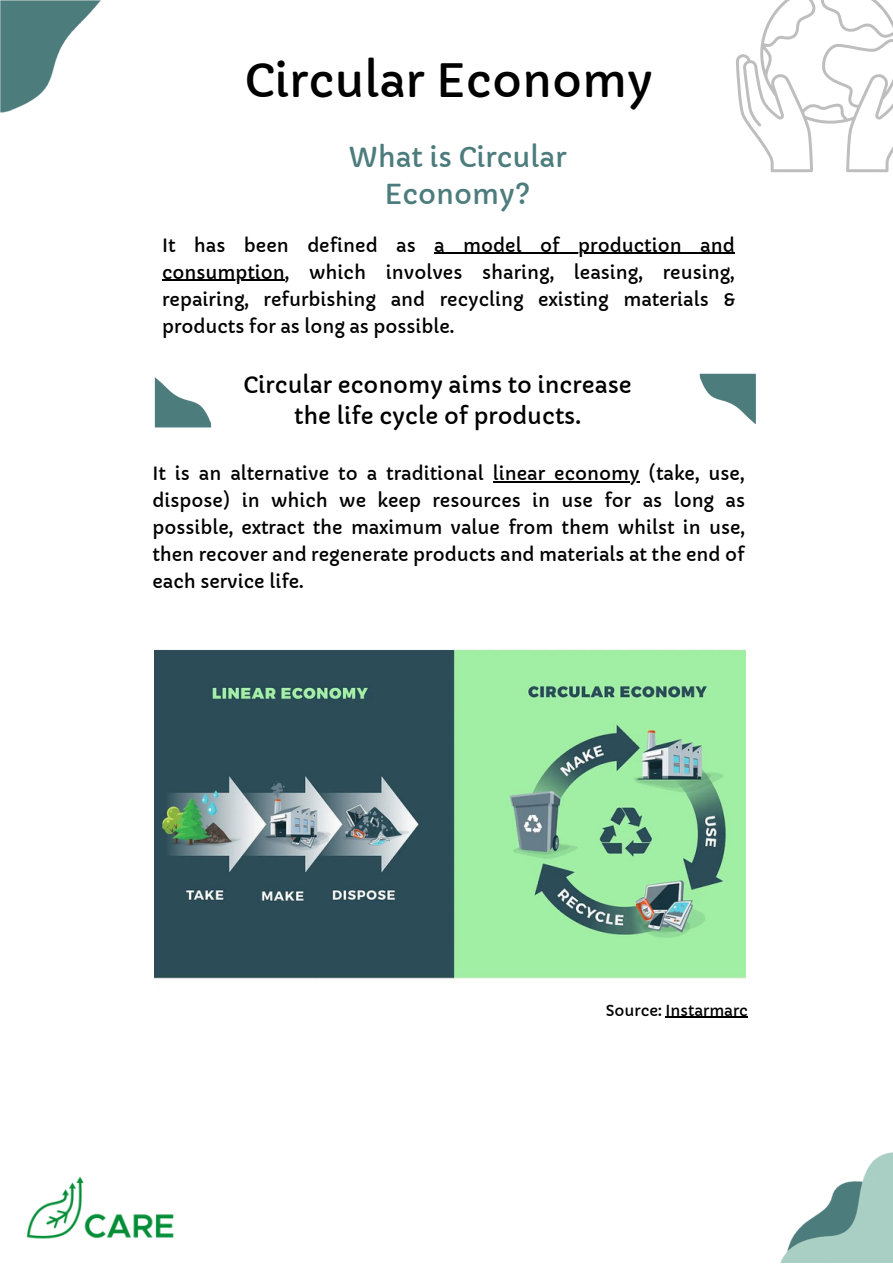
<style>
.page{position:relative;width:893px;height:1264px;background:#fff}
.page>*{position:absolute;margin:0;border:0;box-sizing:border-box;transform-origin:0 0}
.t1{font:45px "Capriola";color:#000}
.t2{font:27px/37px "Capriola";color:#4d7c7d;text-align:center}
.t3{font:22.2px/30.9px "Capriola";color:#000;text-align:center}
.t4{font:18px/27px "Capriola";color:#000;text-align:justify}
.t5{font:15px "Capriola";color:#000}
</style>
<div class="page">
<img style="left:26px;top:1176px;width:148px;height:63px">
<img style="left:0;top:0;width:101px;height:113px">
<img style="left:781px;top:1152px;width:111px;height:110px">
<svg style="left:736px;top:0;width:156px;height:172px"></svg>
<img style="left:699px;top:373px;width:56px;height:51px">
<img style="left:155px;top:377px;width:56px;height:50px">
<img style="left:155px;top:649px;width:590px;height:330px">
<hr style="left:434px;top:253px;width:300px;height:1px;background:#000">
<hr style="left:162px;top:280px;width:123px;height:1px;background:#000">
<hr style="left:492px;top:481px;width:147px;height:1px;background:#000">
<hr style="left:665px;top:1016px;width:83px;height:1px;background:#000">
<h1 class="t1" style="left:245px;top:53px;width:410px">Circular Economy</h1>
<h2 class="t2" style="left:348px;top:139px;width:219px">What is Circular<br>Economy?</h2>
<p class="t4" style="left:162px;top:232px;width:575px">It has been defined as a model of production and consumption, which involves sharing, leasing, reusing, repairing, refurbishing and recycling existing materials &amp; products for as long as possible.</p>
<p class="t3" style="left:243px;top:369px;width:390px">Circular economy aims to increase the life cycle of products.</p>
<p class="t4" style="left:152px;top:460px;width:594px">It is an alternative to a traditional linear economy (take, use, dispose) in which we keep resources in use for as long as possible, extract the maximum value from them whilst in use, then recover and regenerate products and materials at the end of each service life.</p>
<p class="t5" style="left:605px;top:1000px;width:144px">Source: Instarmarc</p>
</div>
